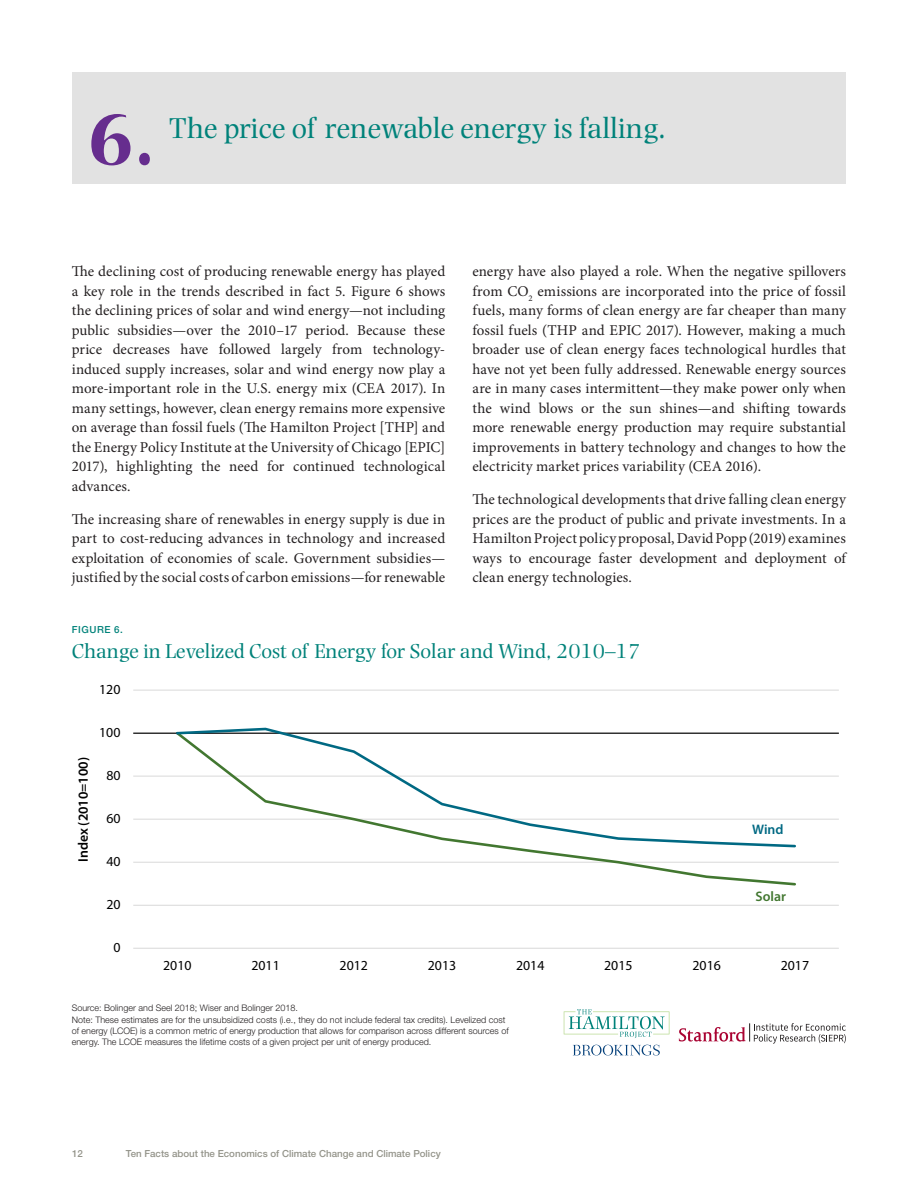
<style>
.page{position:relative;width:918px;height:1188px;background:#fff}
.page>*{position:absolute;margin:0;border:0;box-sizing:border-box;transform-origin:0 0}
.Fact_Number{font:700 75px "Photina MT Std";color:#662d8e}
.Fact_Text{font:30px "Photina MT Std";color:#00827a}
.Figure_Table_Title{font:21px "Photina MT Std";color:#00827a}
.Regular_Body_Text{font:15px/19.5px "Minion Pro";letter-spacing:.005em;color:#231f20;text-align:justify}
.t1{font:13.8px "Myriad Pro";color:#000}
.t2{font:600 13.8px "Myriad Pro";color:#000}
.t3{font:600 13.8px "Myriad Pro";color:#427730}
.t4{font:600 13.8px "Myriad Pro";color:#006983}
.t5{font:500 9.75px "Helvetica Neue LT Std";color:#94948a}
.Figure_Table_Number{font:500 9.75px "Helvetica Neue LT Std";letter-spacing:.06em;color:#00827a}
.Figure_Table_source{font:300 9px/10.8px "Helvetica Neue LT Std";color:#231f20}
</style>
<div class="page">
<div style="left:72px;top:72px;width:774px;height:111px;background:#e2e2e2"></div>
<hr style="left:133px;top:905px;width:706px;height:1px;background:#d9d9d9">
<hr style="left:133px;top:862px;width:706px;height:1px;background:#d9d9d9">
<hr style="left:133px;top:819px;width:706px;height:1px;background:#d9d9d9">
<hr style="left:133px;top:776px;width:706px;height:1px;background:#d9d9d9">
<hr style="left:133px;top:690px;width:706px;height:1px;background:#d9d9d9">
<hr style="left:133px;top:948px;width:706px;height:1px;background:#d9d9d9">
<svg style="left:174px;top:732px;width:624px;height:154px"></svg>
<hr style="left:133px;top:733px;width:706px;height:1px;background:#000">
<svg style="left:175px;top:727px;width:622px;height:122px"></svg>
<svg style="left:573px;top:1045px;width:87px;height:11px"></svg>
<svg style="left:564px;top:1009px;width:105px;height:29px"></svg>
<svg style="left:679px;top:1023px;width:167px;height:21px"></svg>
<p class="Fact_Number" style="left:87px;top:96px;width:69px">6.</p>
<p class="Fact_Text" style="left:169px;top:111px;width:498px">The price of renewable energy is falling.</p>
<p class="Regular_Body_Text" style="left:72px;top:262px;width:375px">The declining cost of producing renewable energy has played a key role in the trends described in fact 5. Figure 6 shows the declining prices of solar and wind energy—not including public subsidies—over the 2010–17 period. Because these price decreases have followed largely from technology&shy;induced supply increases, solar and wind energy now play a more-important role in the U.S. energy mix (CEA 2017). In many settings, however, clean energy remains more expensive on average than fossil fuels (The Hamilton Project [THP] and the Energy Policy Institute at the University of Chicago [EPIC] 2017), highlighting the need for continued technological advances.</p>
<p class="Regular_Body_Text" style="left:72px;top:509px;width:375px">The increasing share of renewables in energy supply is due in part to cost-reducing advances in technology and increased exploitation of economies of scale. Government subsidies— justified by the social costs of carbon emissions—for renewable</p>
<p class="Regular_Body_Text" style="left:472px;top:262px;width:375px">energy have also played a role. When the negative spillovers from CO<sub>2</sub> emissions are incorporated into the price of fossil fuels, many forms of clean energy are far cheaper than many fossil fuels (THP and EPIC 2017). However, making a much broader use of clean energy faces technological hurdles that have not yet been fully addressed. Renewable energy sources are in many cases intermittent—they make power only when the wind blows or the sun shines—and shifting towards more renewable energy production may require substantial improvements in battery technology and changes to how the electricity market prices variability (CEA 2016).</p>
<p class="Regular_Body_Text" style="left:472px;top:490px;width:375px">The technological developments that drive falling clean energy prices are the product of public and private investments. In a Hamilton Project policy proposal, David Popp (2019) examines ways to encourage faster development and deployment of clean energy technologies.</p>
<p class="Figure_Table_Number" style="left:72px;top:624px;width:53px">FIGURE 6.</p>
<p class="Figure_Table_Title" style="left:72px;top:639px;width:570px">Change in Levelized Cost of Energy for Solar and Wind, 2010–17</p>
<p class="t1" style="left:99px;top:681px;width:23px">120</p>
<p class="t2" style="left:74px;top:862px;width:106px;rotate:-90deg">Index (2010=100)</p>
<p class="t1" style="left:99px;top:724px;width:23px">100</p>
<p class="t1" style="left:106px;top:767px;width:16px">80</p>
<p class="t1" style="left:106px;top:810px;width:16px">60</p>
<p class="t1" style="left:106px;top:853px;width:16px">40</p>
<p class="t1" style="left:106px;top:896px;width:16px">20</p>
<p class="t1" style="left:113px;top:939px;width:9px">0</p>
<p class="t4" style="left:752px;top:820px;width:33px">Wind</p>
<p class="t3" style="left:756px;top:888px;width:32px">Solar</p>
<p class="t1" style="left:163px;top:957px;width:30px">2010</p>
<p class="t1" style="left:251px;top:957px;width:30px">2011</p>
<p class="t1" style="left:340px;top:957px;width:30px">2012</p>
<p class="t1" style="left:428px;top:957px;width:30px">2013</p>
<p class="t1" style="left:516px;top:957px;width:30px">2014</p>
<p class="t1" style="left:604px;top:957px;width:30px">2015</p>
<p class="t1" style="left:692px;top:957px;width:30px">2016</p>
<p class="t1" style="left:781px;top:957px;width:30px">2017</p>
<p class="Figure_Table_source" style="left:72px;top:1002px;width:228px">Source: Bolinger and Seel 2018; Wiser and Bolinger 2018.</p>
<p class="Figure_Table_source" style="left:72px;top:1015px;width:438px">Note: These estimates are for the unsubsidized costs (i.e., they do not include federal tax credits). Levelized cost of energy (LCOE) is a common metric of energy production that allows for comparison across different sources of energy. The LCOE measures the lifetime costs of a given project per unit of energy produced.</p>
<p class="t5" style="left:72px;top:1147px;width:12px">12</p>
<p class="t5" style="left:126px;top:1147px;width:316px">Ten Facts about the Economics of Climate Change and Climate Policy</p>
</div>
